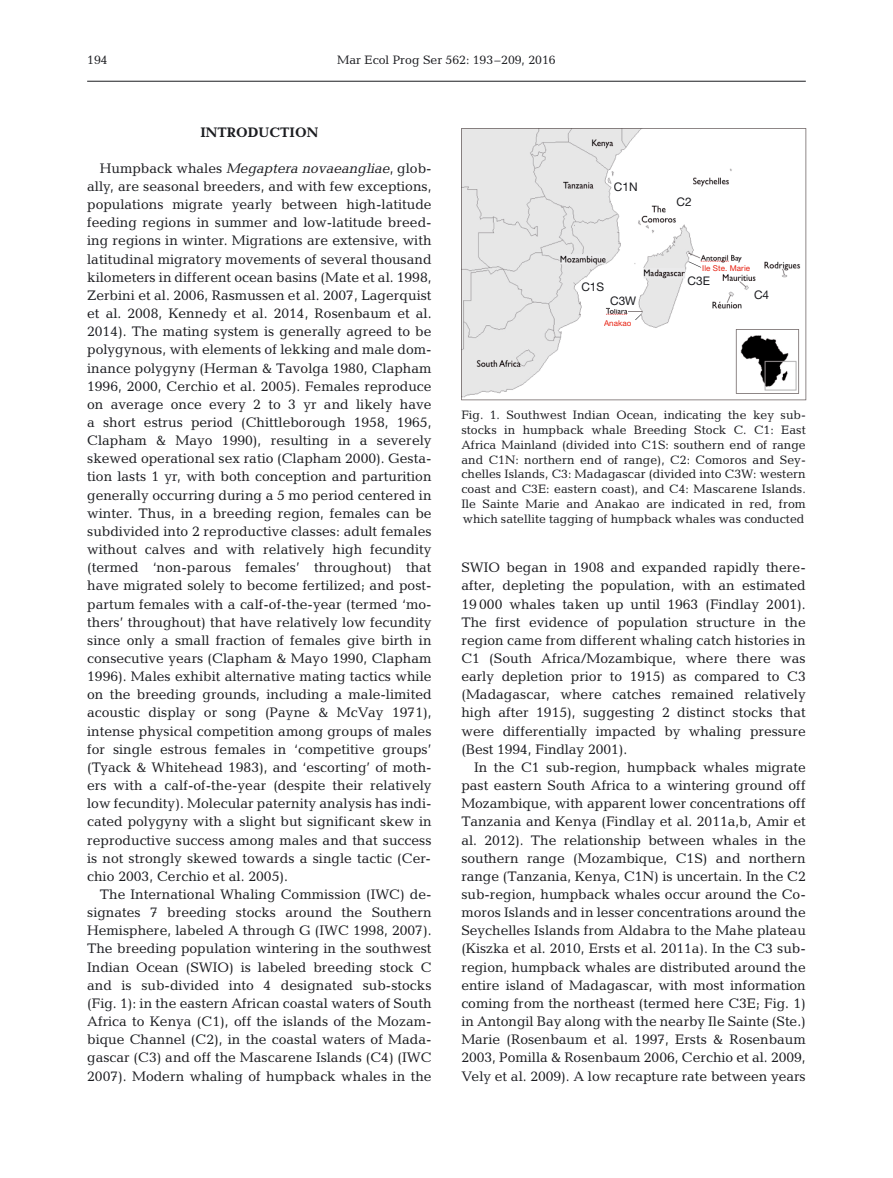
<style>
.page{position:relative;width:893px;height:1178px;background:#fff}
.page>*{position:absolute;margin:0;border:0;box-sizing:border-box;transform-origin:0 0}
.t1{font:13.95px/18.1px "Candida";color:#1b1c20;text-align:justify}
.t2{font:13.95px "Oblique Straight Plain";color:#1b1c20}
.t3{font:700 13.95px "Candida";color:#1b1c20}
.t4{font:12.3px/14.7px "Candida";color:#1b1c20;text-align:justify}
.t5{font:11.85px "Helvetica Neue";color:#1b1c20}
.t6{font:8.1px "Helvetica Neue";letter-spacing:.01em;color:#e72112}
.s1{font-family:"Candida"}
</style>
<div class="page">
<hr style="left:87px;top:81px;width:719px;height:1px;background:#1b1c20">
<img style="left:461px;top:128px;width:346px;height:273px">
<div style="left:688px;top:266px;width:22px;height:13px;background:#fff"></div>
<div style="left:702px;top:263px;width:50px;height:9px;background:#fff"></div>
<svg style="left:689px;top:261px;width:12px;height:7px"></svg>
<div style="left:688px;top:274px;width:29px;height:15px;background:#fff"></div>
<div style="left:610px;top:294px;width:27px;height:14px;background:#fff"></div>
<div style="left:581px;top:280px;width:28px;height:14px;background:#fff"></div>
<div style="left:614px;top:180px;width:27px;height:22px;background:#fff"></div>
<div style="left:676px;top:195px;width:23px;height:15px;background:#fff"></div>
<div style="left:754px;top:288px;width:22px;height:15px;background:#fff"></div>
<div style="left:604px;top:318px;width:32px;height:9px;background:#fff"></div>
<svg style="left:635px;top:314px;width:6px;height:6px"></svg>
<p class="t4" style="left:87px;top:53px;width:22px">194</p>
<p class="t4" style="left:337px;top:53px;width:220px">Mar Ecol Prog Ser 562: 193–209, 2016</p>
<p class="t3" style="left:200px;top:127px;width:119px">INTRODUCTION</p>
<p class="t2" style="left:100px;top:163px;width:333px"><span class="s1">Humpback whales</span> Megaptera novaeangliae<span class="s1">, glob-</span></p>
<p class="t1" style="left:87px;top:179px;width:346px">ally, are seasonal breeders, and with few exceptions, populations migrate yearly between high-latitude feeding regions in summer and low-latitude breed&shy;ing regions in winter. Migrations are extensive, with latitudinal migratory movements of several thousand kilometers in different ocean basins (Mate et al. 1998, Zerbini et al. 2006, Rasmussen et al. 2007, Lagerquist et al. 2008, Kennedy et al. 2014, Rosenbaum et al.<br>2014). The mating system is generally agreed to be polygynous, with elements of lekking and male dom&shy;inance polygyny (Herman &amp; Tavolga 1980, Clapham 1996, 2000, Cerchio et al. 2005). Females reproduce on average once every 2 to 3 yr and likely have a short estrus period (Chittleborough 1958, 1965, Clapham &amp; Mayo 1990), resulting in a severely skewed operational sex ratio (Clapham 2000). Gesta&shy;tion lasts 1 yr, with both conception and parturition generally occurring during a 5 mo period centered in winter. Thus, in a breeding region, females can be subdivided into 2 reproductive classes: adult females without calves and with relatively high fecundity (termed ‘non-parous females’ throughout) that have migrated solely to become fertilized; and post&shy;partum females with a calf-of-the-year (termed ‘mo - thers’ throughout) that have relatively low fecundity since only a small fraction of females give birth in consecutive years (Clapham &amp; Mayo 1990, Clapham 1996). Males exhibit alternative mating tactics while on the breeding grounds, including a male-limited acoustic display or song (Payne &amp; McVay 1971), intense physical competition among groups of males for single estrous females in ‘competitive groups’ (Tyack &amp; Whitehead 1983), and ‘escorting’ of moth&shy;ers with a calf-of-the-year (despite their relatively low fecundity). Molecular paternity analysis has indi&shy;cated polygyny with a slight but significant skew in reproductive success among males and that success is not strongly skewed towards a single tactic (Cer&shy;chio 2003, Cerchio et al. 2005).</p>
<p class="t1" style="left:87px;top:886px;width:346px;text-indent:13px">The International Whaling Commission (IWC) de - signates 7 breeding stocks around the Southern Hemisphere, labeled A through G (IWC 1998, 2007).<br>The breeding population wintering in the southwest Indian Ocean (SWIO) is labeled breeding stock C and is sub-divided into 4 designated sub-stocks (Fig. 1): in the eastern African coastal waters of South Africa to Kenya (C1), off the islands of the Mozam&shy;bique Channel (C2), in the coastal waters of Mada&shy;gascar (C3) and off the Mascarene Islands (C4) (IWC 2007). Modern whaling of humpback whales in the</p>
<p class="t5" style="left:614px;top:183px;width:25px">C1N</p>
<p class="t5" style="left:581px;top:283px;width:24px">C1S</p>
<p class="t5" style="left:610px;top:297px;width:28px">C3W</p>
<p class="t6" style="left:604px;top:320px;width:29px">Anakao</p>
<p class="t5" style="left:676px;top:198px;width:17px">C2</p>
<p class="t6" style="left:702px;top:265px;width:49px">Ile Ste. Marie</p>
<p class="t5" style="left:687px;top:277px;width:24px">C3E</p>
<p class="t5" style="left:754px;top:290px;width:17px">C4</p>
<p class="t4" style="left:461px;top:409px;width:346px">Fig. 1. Southwest Indian Ocean, indicating the key sub&shy;stocks in humpback whale Breeding Stock C. C1: East Africa Mainland (divided into C1S: southern end of range and C1N: northern end of range), C2: Comoros and Sey&shy;chelles Islands, C3: Madagascar (divided into C3W: western coast and C3E: eastern coast), and C4: Mascarene Islands.<br>Ile Sainte Marie and Anakao are indicated in red, from which satellite tagging of humpback whales was conducted</p>
<p class="t1" style="left:461px;top:560px;width:346px">SWIO began in 1908 and expanded rapidly there&shy;after, depleting the population, with an estimated 19 000 whales taken up until 1963 (Findlay 2001).<br>The first evidence of population structure in the region came from different whaling catch histories in C1 (South Africa/ Mozambique, where there was early depletion prior to 1915) as compared to C3 (Madagascar, where catches re mained relatively high after 1915), suggesting 2 distinct stocks that were differentially im pacted by whaling pressure (Best 1994, Findlay 2001).</p>
<p class="t1" style="left:461px;top:759px;width:346px;text-indent:13px">In the C1 sub-region, humpback whales migrate past eastern South Africa to a wintering ground off Mozambique, with apparent lower concentrations off Tanzania and Kenya (Findlay et al. 2011a,b, Amir et al. 2012). The relationship between whales in the southern range (Mozambique, C1S) and northern range (Tanzania, Kenya, C1N) is uncertain. In the C2 sub-region, humpback whales occur around the Co&shy;moros Islands and in lesser concentrations around the Seychelles Islands from Aldabra to the Mahe plateau (Kiszka et al. 2010, Ersts et al. 2011a). In the C3 sub&shy;region, humpback whales are distributed around the entire island of Madagascar, with most information coming from the northeast (termed here C3E; Fig. 1) in Antongil Bay along with the nearby Ile Sainte (Ste.)<br>Marie (Rosenbaum et al. 1997, Ersts &amp; Rosenbaum 2003, Pomilla &amp; Rosenbaum 2006, Cerchio et al. 2009, Vely et al. 2009). A low recapture rate be tween years</p>
</div>
